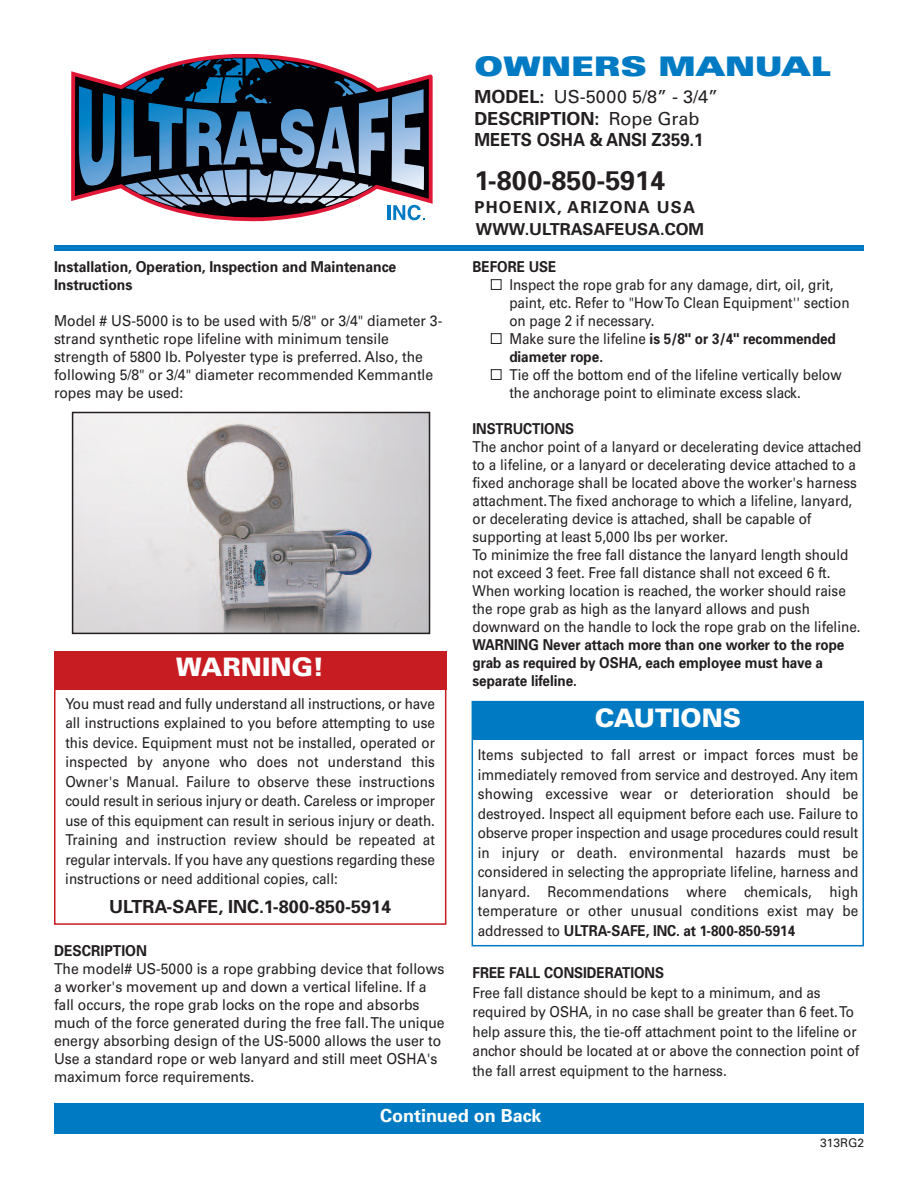
<style>
.page{position:relative;width:918px;height:1188px;background:#fff}
.page>*{position:absolute;margin:0;border:0;box-sizing:border-box;transform-origin:0 0}
.t1{font:700 27px "Univers";color:#231f20}
.t2{font:900 expanded 27px "Univers";color:#007bc3}
.t3{font:900 25.5px "Univers";color:#fff}
.t4{font:700 18px/21.6px "Univers";color:#231f20}
.t5{font:700 18px "Univers";color:#fff}
.t6{font:700 16.5px/22.5px "Univers";color:#231f20}
.t7{font:15px/19.5px "Univers";color:#231f20;scale:.9 1}
.t8{font:15px/18px "Univers";color:#231f20;scale:.93 1}
.t9{font:700 15px/18px "Univers";color:#231f20;scale:.9 1}
.t10{font:700 15px/18px "Univers";color:#231f20;scale:.93 1}
.t11{font:12px "Univers";color:#231f20}
.s1{font-weight:400}
.s2{font-weight:700}
</style>
<div class="page">
<div style="left:491px;top:369px;width:10px;height:11px;border:1px solid #231f20"></div>
<div style="left:491px;top:333px;width:10px;height:11px;border:1px solid #231f20"></div>
<div style="left:491px;top:279px;width:10px;height:11px;border:1px solid #231f20"></div>
<div style="left:54px;top:651px;width:392px;height:274px;border:2px solid #c71c22"></div>
<svg style="left:71px;top:54px;width:362px;height:168px"></svg>
<svg style="left:79px;top:58px;width:345px;height:162px;background:#59697f"></svg>
<div style="left:55px;top:652px;width:391px;height:38px;background:#c71c22"></div>
<div style="left:54px;top:1103px;width:810px;height:30px;background:#007bc3"></div>
<div style="left:54px;top:245px;width:810px;height:5px;background:#007bc3"></div>
<div style="left:472px;top:701px;width:392px;height:245px;border:2px solid #007bc3"></div>
<div style="left:472px;top:701px;width:392px;height:39px;background:#007bc3"></div>
<img style="left:75px;top:415px;width:352px;height:216px">
<div style="left:72px;top:412px;width:358px;height:222px;border:2px solid #231f20"></div>
<p class="t10" style="left:54px;top:259px;width:370px">Installation, Operation, Inspection and Maintenance<br>Instructions</p>
<p class="t8" style="left:54px;top:313px;width:419px">Model # US-5000 is to be used with 5/8" or 3/4" diameter 3- strand synthetic rope lifeline with minimum tensile strength of 5800 Ib. Polyester type is preferred. Also, the following 5/8" or 3/4" diameter recommended Kemmantle ropes may be used:</p>
<h2 class="t3" style="left:176px;top:657px;width:150px">WARNING!</h2>
<p class="t7" style="left:65px;top:695px;width:412px;text-align:justify">You must read and fully understand all instructions, or have all instructions explained to you before attempting to use this device. Equipment must not be installed, operated or inspected by anyone who does not understand this Owner's Manual. Failure to observe these instructions could result in serious injury or death. Careless or improper use of this equipment can result in serious injury or death.<br>Training and instruction review should be repeated at regular intervals. If you have any questions regarding these instructions or need additional copies, call:</p>
<p class="t4" style="left:109px;top:897px;width:283px">ULTRA-SAFE, INC.1-800-850-5914</p>
<p class="t10" style="left:54px;top:943px;width:101px">DESCRIPTION</p>
<p class="t8" style="left:54px;top:961px;width:422px">The model# US-5000 is a rope grabbing device that follows a worker's movement up and down a vertical lifeline. If a fall occurs, the rope grab locks on the rope and absorbs much of the force generated during the free fall.The unique energy absorbing design of the US-5000 allows the user to Use a standard rope or web lanyard and still meet OSHA's maximum force requirements.</p>
<h1 class="t2" style="left:474px;top:56px;width:358px">OWNERS MANUAL</h1>
<p class="t4" style="left:474px;top:87px;width:245px">MODEL: <span class="s1">US-5000 5/8” - 3/4”<br></span>DESCRIPTION: <span class="s1">Rope Grab<br></span>MEETS OSHA &amp; ANSI Z359.1</p>
<h1 class="t1" style="left:474px;top:171px;width:192px">1-800-850-5914</h1>
<p class="t6" style="left:474px;top:197px;width:231px">PHOENIX, ARIZONA USA<br>WWW.ULTRASAFEUSA.COM</p>
<p class="t9" style="left:473px;top:259px;width:95px">BEFORE USE</p>
<p class="t7" style="left:509px;top:277px;width:380px;line-height:18px">Inspect the rope grab for any damage, dirt, oil, grit, paint, etc. Refer to "HowTo Clean Equipment'' section on page 2 if necessary.<br>Make sure the lifeline <span class="s2">is 5/8" or 3/4" recommended diameter rope.</span></p>
<p class="t7" style="left:509px;top:367px;width:371px;line-height:18px">Tie off the bottom end of the lifeline vertically below the anchorage point to eliminate excess slack.</p>
<p class="t9" style="left:473px;top:421px;width:114px">INSTRUCTIONS</p>
<p class="t7" style="left:473px;top:439px;width:434px;line-height:18px">The anchor point of a lanyard or decelerating device attached to a lifeline, or a lanyard or decelerating device attached to a fixed anchorage shall be located above the worker's harness attachment.The fixed anchorage to which a lifeline, lanyard, or decelerating device is attached, shall be capable of supporting at least 5,000 Ibs per worker.<br>To minimize the free fall distance the lanyard length should not exceed 3 feet. Free fall distance shall not exceed 6 ft.<br>When working location is reached, the worker should raise the rope grab as high as the lanyard allows and push downward on the handle to lock the rope grab on the lifeline.</p>
<p class="t9" style="left:473px;top:637px;width:415px">WARNING Never attach more than one worker to the rope grab as required by OSHA, each employee must have a separate lifeline.</p>
<h2 class="t3" style="left:595px;top:709px;width:148px">CAUTIONS</h2>
<p class="t7" style="left:478px;top:747px;width:424px;text-align:justify">Items subjected to fall arrest or impact forces must be immediately removed from service and destroyed. Any item showing excessive wear or deterioration should be destroyed. Inspect all equipment before each use. Failure to observe proper inspection and usage procedures could result in injury or death. environmental hazards must be considered in selecting the appropriate lifeline, harness and lanyard. Recommendations where chemicals, high temperature or other unusual conditions exist may be addressed to <span class="s2">ULTRA-SAFE, INC. at 1-800-850-5914</span></p>
<p class="t9" style="left:473px;top:965px;width:214px">FREE FALL CONSIDERATIONS</p>
<p class="t7" style="left:473px;top:984px;width:431px">Free fall distance should be kept to a minimum, and as required by OSHA, in no case shall be greater than 6 feet.To help assure this, the tie-off attachment point to the lifeline or anchor should be located at or above the connection point of the fall arrest equipment to the harness.</p>
<p class="t5" style="left:380px;top:1109px;width:163px">Continued on Back</p>
<p class="t11" style="left:820px;top:1138px;width:45px">313RG2</p>
</div>
